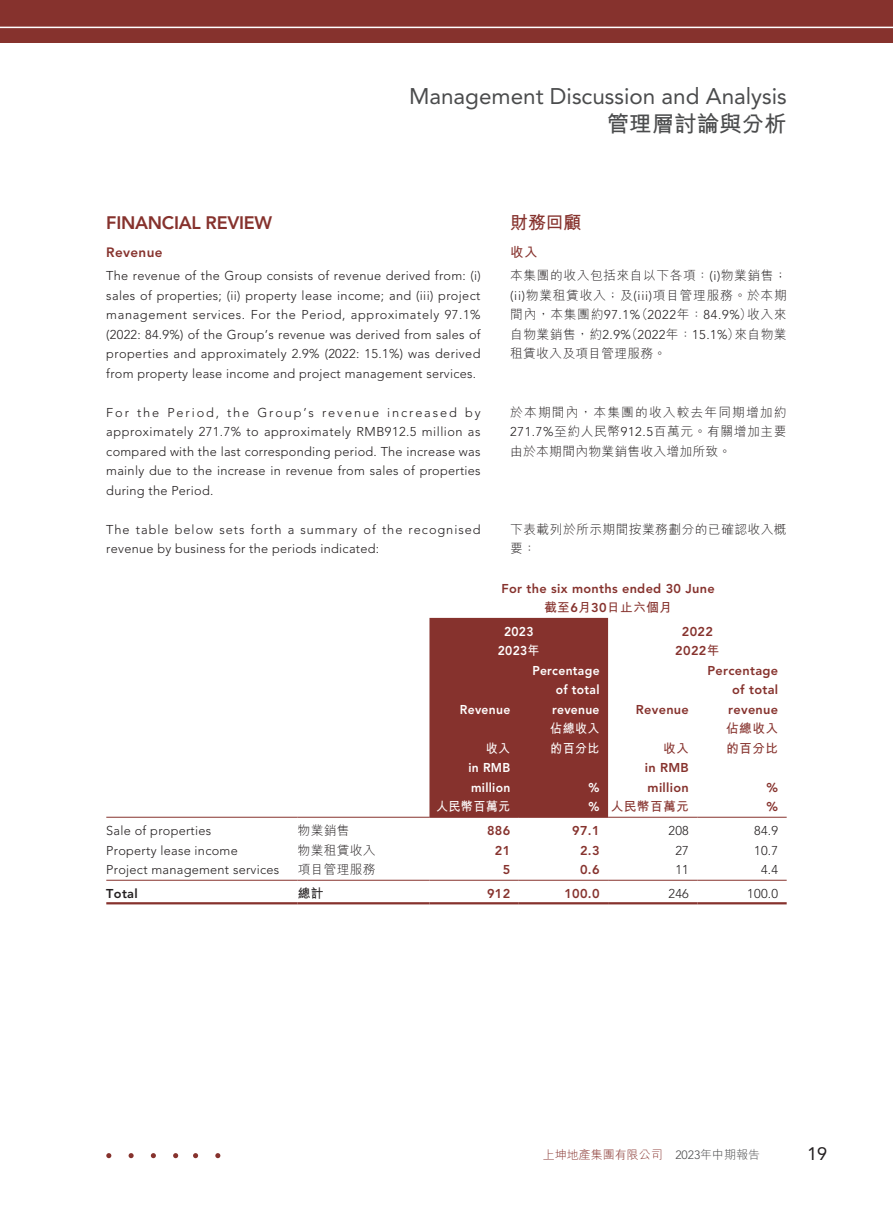
<style>
.page{position:relative;width:893px;height:1212px;background:#fff}
.page>*{position:absolute;margin:0;border:0;box-sizing:border-box;transform-origin:0 0}
.t1{font:22.5px "Avenir LT Std";color:#4b4c4d}
.t2{font:700 22.5px "M Hei HK";color:#4b4c4d}
.t3{font:800 18px "Avenir LT Std";letter-spacing:-.015em;color:#86322d}
.t4{font:700 18px "M Hei HK";color:#86322d}
.t5{font:18px "Avenir LT Std";color:#231f20}
.t6{font:800 13.5px "Avenir LT Std";letter-spacing:.025em;color:#86322d}
.t7{font:700 13.5px "M Hei HK";color:#86322d}
.t8{font:300 12.75px/19.5px "Avenir LT Std";letter-spacing:.02em;color:#231f20;text-align:justify}
.t9{font:300 12.75px/19.5px "M Hei HK";letter-spacing:.035em;color:#231f20;text-align:justify}
.t10{font:800 12.75px/19.5px "Avenir LT Std";letter-spacing:.025em;color:#86322d;text-align:right}
.t11{font:300 12.75px/19.5px "Avenir LT Std";letter-spacing:.075em;color:#231f20}
.t12{font:800 12.75px/19.5px "Avenir LT Std";letter-spacing:.025em;color:#fff;text-align:justify;scale:.95 1}
.t13{font:700 12.75px/19.5px "M Hei HK";letter-spacing:.025em;color:#86322d}
.t14{font:700 12.75px/19.5px "M Hei HK";letter-spacing:.025em;color:#fff;scale:.95 1}
.t15{font:800 12.75px "Avenir LT Std";letter-spacing:.025em;color:#231f20}
.t16{font:700 12.75px "M Hei HK";color:#231f20}
.t17{font:300 12px "M Hei HK";color:#86322d}
.s1{font-family:"Avenir LT Std"}
.s2{font-family:"Avenir LT Std";font-weight:800}
.s3{font-family:"M Hei HK";font-weight:700}
.s4{font-family:"Avenir LT Std";font-weight:800;color:#fff}
.s5{font-family:"Avenir LT Std";color:#4b4c4d}
.s6{color:#4b4c4d}
</style>
<div class="page">
<div style="left:0;top:0;width:893px;height:43px;background:#86322d"></div>
<hr style="left:0;top:27px;width:893px;height:1px;background:#fff">
<div style="left:429px;top:618px;width:179px;height:199px;background:#86322d"></div>
<hr style="left:106px;top:817px;width:192px;height:1px;background:#86322d">
<hr style="left:298px;top:817px;width:131px;height:1px;background:#86322d">
<hr style="left:429px;top:817px;width:90px;height:1px;background:#86322d">
<hr style="left:519px;top:817px;width:89px;height:1px;background:#86322d">
<hr style="left:608px;top:817px;width:89px;height:1px;background:#86322d">
<hr style="left:697px;top:817px;width:90px;height:1px;background:#86322d">
<hr style="left:106px;top:880px;width:192px;height:1px;background:#86322d">
<hr style="left:298px;top:880px;width:131px;height:1px;background:#86322d">
<hr style="left:429px;top:880px;width:90px;height:1px;background:#86322d">
<hr style="left:519px;top:880px;width:89px;height:1px;background:#86322d">
<hr style="left:608px;top:880px;width:89px;height:1px;background:#86322d">
<hr style="left:697px;top:880px;width:90px;height:1px;background:#86322d">
<hr style="left:106px;top:902px;width:192px;height:2px;background:#86322d">
<hr style="left:298px;top:902px;width:131px;height:2px;background:#86322d">
<hr style="left:429px;top:902px;width:90px;height:2px;background:#86322d">
<hr style="left:519px;top:902px;width:89px;height:2px;background:#86322d">
<hr style="left:608px;top:902px;width:89px;height:2px;background:#86322d">
<hr style="left:697px;top:902px;width:90px;height:2px;background:#86322d">
<svg style="left:173px;top:1153px;width:5px;height:5px"></svg>
<svg style="left:151px;top:1153px;width:5px;height:5px"></svg>
<svg style="left:129px;top:1153px;width:5px;height:5px"></svg>
<svg style="left:106px;top:1153px;width:5px;height:5px"></svg>
<svg style="left:215px;top:1153px;width:5px;height:5px"></svg>
<svg style="left:193px;top:1153px;width:5px;height:5px"></svg>
<h1 class="t1" style="left:409px;top:83px;width:379px">Management Discussion and Analysis</h1>
<h1 class="t2" style="left:607px;top:108px;width:181px">管理層討論與分析</h1>
<h2 class="t3" style="left:106px;top:212px;width:167px">FINANCIAL REVIEW</h2>
<p class="t6" style="left:106px;top:244px;width:58px">Revenue</p>
<p class="t8" style="left:106px;top:266px;width:376px">The revenue of the Group consists of revenue derived from: (i) sales of properties; (ii) property lease income; and (iii) project management services. For the Period, approximately 97.1% (2022: 84.9%) of the Group’s revenue was derived from sales of properties and approximately 2.9% (2022: 15.1%) was derived from property lease income and project management services.</p>
<p class="t8" style="left:106px;top:403px;width:376px">For the Period, the Group’s revenue increased by approximately 271.7% to approximately RMB912.5 million as compared with the last corresponding period. The increase was mainly due to the increase in revenue from sales of properties during the Period.</p>
<p class="t11" style="left:106px;top:520px;width:376px">The table below sets forth a summary of the recognised revenue by business for the periods indicated:</p>
<h2 class="t4" style="left:510px;top:209px;width:73px">財務回顧</h2>
<p class="t7" style="left:510px;top:242px;width:29px">收入</p>
<p class="t9" style="left:510px;top:266px;width:278px">本集團的收入包括來自以下各項：<span class="s1">(i)</span>物業銷售；<span class="s1">(ii)</span>物業租賃收入；及<span class="s1">(iii)</span>項目管理服務。於本期間內，本集團約<span class="s1">97.1%</span>（<span class="s1">2022</span>年：<span class="s1">84.9%</span>）收入來自物業銷售，約<span class="s1">2.9%</span>（<span class="s1">2022</span>年：<span class="s1">15.1%</span>）來自物業租賃收入及項目管理服務。</p>
<p class="t9" style="left:510px;top:402px;width:278px">於本期間內，本集團的收入較去年同期增加約<span class="s1">271.7%</span>至約人民幣<span class="s1">912.5</span>百萬元。有關增加主要由於本期間內物業銷售收入增加所致。</p>
<p class="t9" style="left:510px;top:519px;width:278px">下表載列於所示期間按業務劃分的已確認收入概要：</p>
<p class="t10" style="left:502px;top:578px;width:215px">For the six months ended 30 June</p>
<p class="t13" style="left:544px;top:597px;width:129px">截至<span class="s2">6</span>月<span class="s2">30</span>日止六個月</p>
<p class="t12" style="left:504px;top:622px;width:33px">2023</p>
<p class="t10" style="left:682px;top:622px;width:33px">2022</p>
<p class="t12" style="left:498px;top:641px;width:46px">2023<span class="s3">年</span></p>
<p class="t10" style="left:675px;top:641px;width:46px">2022<span class="s3">年</span></p>
<p class="t12" style="left:460px;top:700px;width:55px">Revenue</p>
<p class="t12" style="left:552px;top:661px;width:52px;text-indent:-20px">Percentage of total revenue</p>
<p class="t10" style="left:636px;top:700px;width:55px">Revenue</p>
<p class="t10" style="left:707px;top:661px;width:72px">Percentage of total revenue</p>
<p class="t14" style="left:486px;top:737px;width:27px">收入</p>
<p class="t14" style="left:550px;top:718px;width:53px">佔總收入的百分比</p>
<p class="t13" style="left:663px;top:737px;width:27px">收入</p>
<p class="t13" style="left:726px;top:718px;width:53px">佔總收入的百分比</p>
<p class="t12" style="left:468px;top:758px;width:46px">in RMB million</p>
<p class="t12" style="left:589px;top:778px;width:13px">%</p>
<p class="t10" style="left:645px;top:758px;width:46px;text-align:left">in RMB million</p>
<p class="t10" style="left:767px;top:778px;width:13px">%</p>
<p class="t14" style="left:436px;top:796px;width:80px">人民幣百萬元</p>
<p class="t13" style="left:589px;top:796px;width:102px"><span class="s4">%</span> 人民幣百萬元</p>
<p class="t10" style="left:767px;top:797px;width:13px">%</p>
<p class="t8" style="left:106px;top:821px;width:106px">Sale of properties</p>
<p class="t9" style="left:298px;top:820px;width:53px">物業銷售</p>
<p class="t10" style="left:487px;top:821px;width:25px">886</p>
<p class="t10" style="left:572px;top:821px;width:29px">97.1</p>
<p class="t8" style="left:668px;top:821px;width:22px">208</p>
<p class="t8" style="left:754px;top:821px;width:26px">84.9</p>
<p class="t8" style="left:106px;top:841px;width:133px">Property lease income</p>
<p class="t9" style="left:298px;top:840px;width:79px">物業租賃收入</p>
<p class="t10" style="left:495px;top:841px;width:17px">21</p>
<p class="t10" style="left:580px;top:841px;width:21px">2.3</p>
<p class="t8" style="left:675px;top:841px;width:15px">27</p>
<p class="t8" style="left:754px;top:841px;width:26px">10.7</p>
<p class="t8" style="left:106px;top:860px;width:174px">Project management services</p>
<p class="t9" style="left:298px;top:859px;width:79px">項目管理服務</p>
<p class="t10" style="left:503px;top:860px;width:9px">5</p>
<p class="t10" style="left:580px;top:860px;width:21px">0.6</p>
<p class="t8" style="left:675px;top:860px;width:15px">11</p>
<p class="t8" style="left:761px;top:860px;width:19px">4.4</p>
<p class="t15" style="left:106px;top:886px;width:33px">Total</p>
<p class="t16" style="left:298px;top:884px;width:27px">總計</p>
<p class="t10" style="left:487px;top:884px;width:25px">912</p>
<p class="t10" style="left:564px;top:884px;width:37px">100.0</p>
<p class="t8" style="left:668px;top:884px;width:22px">246</p>
<p class="t8" style="left:747px;top:884px;width:32px">100.0</p>
<p class="t17" style="left:543px;top:1146px;width:219px">上坤地產集團有限公司 <span class="s5">2023</span><span class="s6">年中期報告</span></p>
<h2 class="t5" style="left:807px;top:1143px;width:22px">19</h2>
</div>
